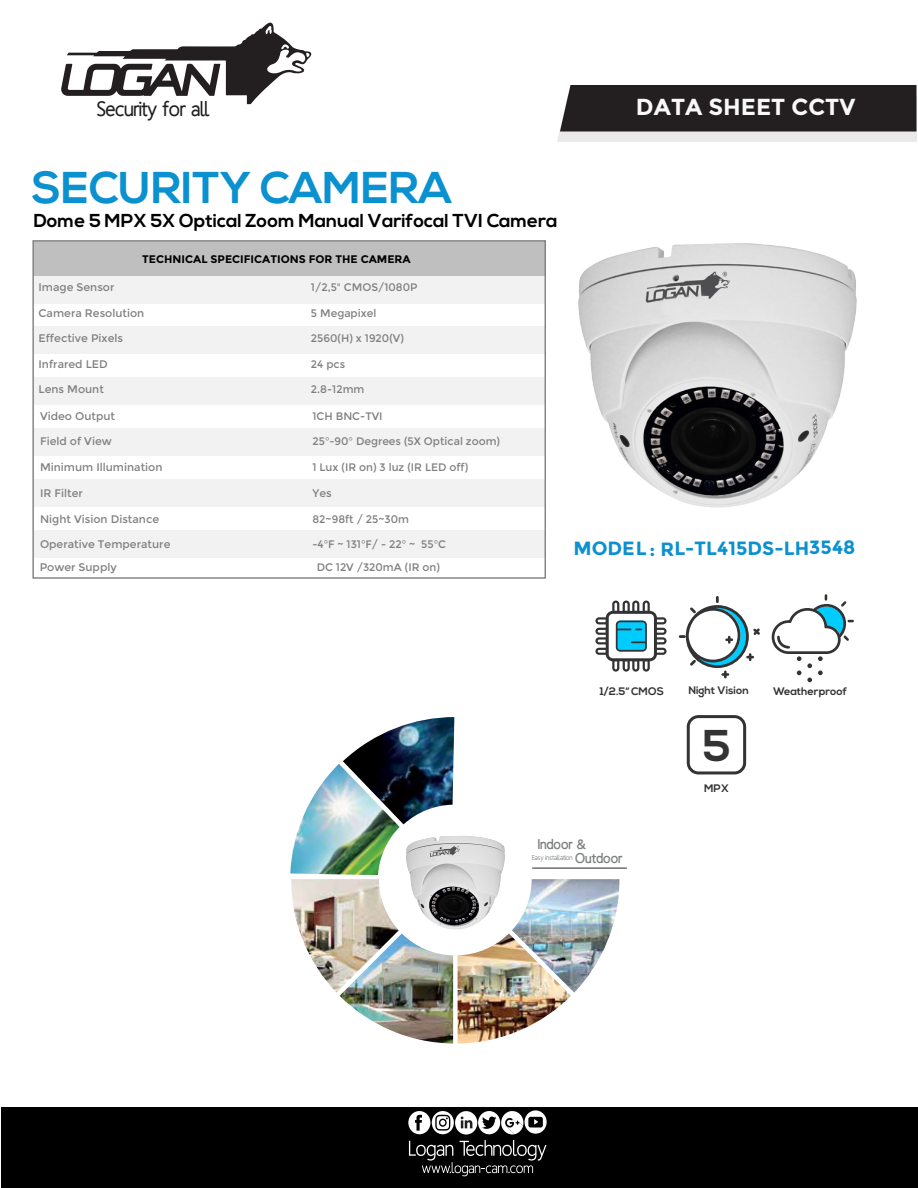
<style>
.page{position:relative;width:918px;height:1188px;background:#fff}
.page>*{position:absolute;margin:0;border:0;box-sizing:border-box;transform-origin:0 0}
.t1{font:700 44.4px "Nexa";color:#0b91d0}
.t2{font:700 44.4px "Nexa";color:#333}
.t3{font:700 23.1px "Montserrat";color:#f8f8f9}
.t4{font:700 20.85px "Homizio";color:#231f20}
.t5{font:700 19.2px "Montserrat";letter-spacing:-.01em;color:#0b91d0}
.t6{font:700 18.75px "Nexa";color:#000}
.t7{font:900 14.1px/13.6px "Homizio";color:#7c8081}
.t8{font:10.95px "Montserrat";color:#808080}
.t9{font:700 10.95px "Nexa";color:#333}
.t10{font:700 10.95px "Montserrat";color:#000}
.t11{font:7.05px "Homizio";color:#7c8081}
</style>
<div class="page">
<svg style="left:61px;top:22px;width:251px;height:82px"></svg>
<svg style="left:557px;top:85px;width:360px;height:57px;background:#4c494a"></svg>
<div style="left:2px;top:1107px;width:916px;height:81px;background:#000"></div>
<svg style="left:409px;top:1140px;width:138px;height:36px"></svg>
<svg style="left:408px;top:1111px;width:46px;height:23px"></svg>
<svg style="left:478px;top:1110px;width:69px;height:24px"></svg>
<svg style="left:455px;top:1111px;width:22px;height:24px"></svg>
<svg style="left:461px;top:1116px;width:11px;height:12px"></svg>
<img style="left:290px;top:764px;width:99px;height:111px">
<img style="left:343px;top:717px;width:111px;height:107px">
<img style="left:340px;top:949px;width:113px;height:95px">
<img style="left:291px;top:879px;width:108px;height:114px">
<img style="left:523px;top:879px;width:96px;height:114px">
<img style="left:458px;top:934px;width:113px;height:110px">
<div style="left:33px;top:241px;width:512px;height:37px;background:#bfbfbf"></div>
<div style="left:33px;top:276px;width:512px;height:27px;background:#f2f2f2"></div>
<div style="left:33px;top:327px;width:512px;height:27px;background:#f2f2f2"></div>
<div style="left:33px;top:378px;width:512px;height:27px;background:#f2f2f2"></div>
<div style="left:33px;top:429px;width:512px;height:27px;background:#f2f2f2"></div>
<div style="left:33px;top:479px;width:512px;height:28px;background:#f2f2f2"></div>
<div style="left:33px;top:530px;width:512px;height:28px;background:#f2f2f2"></div>
<img style="left:528px;top:240px;width:329px;height:324px">
<img style="left:389px;top:815px;width:134px;height:134px">
<div style="left:687px;top:715px;width:59px;height:59px;border:3px solid #333;border-radius:10px"></div>
<hr style="left:532px;top:868px;width:94px;height:1px;background:#7c8081">
<hr style="left:533px;top:868px;width:94px;height:1px;background:#7c8081">
<svg style="left:679px;top:596px;width:81px;height:82px"></svg>
<svg style="left:772px;top:594px;width:82px;height:88px"></svg>
<svg style="left:595px;top:601px;width:72px;height:71px"></svg>
<h3 class="t4" style="left:97px;top:97px;width:113px">Security for all</h3>
<h2 class="t3" style="left:636px;top:93px;width:221px">DATA SHEET CCTV</h2>
<h1 class="t1" style="left:32px;top:162px;width:422px">SECURITY CAMERA</h1>
<h3 class="t6" style="left:34px;top:209px;width:525px">Dome 5 MPX 5X Optical Zoom Manual Varifocal TVI Camera</h3>
<p class="t10" style="left:142px;top:253px;width:270px">TECHNICAL SPECIFICATIONS FOR THE CAMERA</p>
<p class="t8" style="left:39px;top:281px;width:77px">Image Sensor</p>
<p class="t8" style="left:311px;top:281px;width:108px">1/2,5" CMOS/1080P</p>
<p class="t8" style="left:39px;top:307px;width:107px">Camera Resolution</p>
<p class="t8" style="left:311px;top:307px;width:67px">5 Megapixel</p>
<p class="t8" style="left:39px;top:332px;width:86px">Effective Pixels</p>
<p class="t8" style="left:311px;top:332px;width:95px">2560(H) x 1920(V)</p>
<p class="t8" style="left:39px;top:358px;width:71px">Infrared LED</p>
<p class="t8" style="left:311px;top:358px;width:36px">24 pcs</p>
<p class="t8" style="left:39px;top:383px;width:67px">Lens Mount</p>
<p class="t8" style="left:311px;top:383px;width:55px">2.8-12mm</p>
<p class="t8" style="left:40px;top:410px;width:77px">Video Output</p>
<p class="t8" style="left:312px;top:410px;width:72px">1CH BNC-TVI</p>
<p class="t8" style="left:40px;top:435px;width:73px">Field of View</p>
<p class="t8" style="left:312px;top:435px;width:189px">25°-90° Degrees (5X Optical zoom)</p>
<p class="t8" style="left:40px;top:461px;width:124px">Minimum Illumination</p>
<p class="t8" style="left:312px;top:461px;width:157px">1 Lux (IR on) 3 luz (IR LED off)</p>
<p class="t8" style="left:40px;top:487px;width:44px">IR Filter</p>
<p class="t8" style="left:312px;top:487px;width:21px">Yes</p>
<p class="t8" style="left:40px;top:512px;width:121px">Night Vision Distance</p>
<p class="t8" style="left:312px;top:512px;width:98px">82~98ft / 25~30m</p>
<p class="t8" style="left:40px;top:538px;width:132px">Operative Temperature</p>
<p class="t8" style="left:312px;top:538px;width:135px">-4°F ~ 131°F/ - 22° ~ 55°C</p>
<p class="t8" style="left:40px;top:561px;width:79px">Power Supply</p>
<p class="t8" style="left:317px;top:561px;width:125px">DC 12V /320mA (IR on)</p>
<h3 class="t5" style="left:573px;top:537px;width:284px">MODEL: RL-TL415DS-LH3548</h3>
<p class="t9" style="left:600px;top:685px;width:66px">1/2.5“ CMOS</p>
<p class="t9" style="left:688px;top:684px;width:62px">Night Vision</p>
<p class="t9" style="left:773px;top:685px;width:75px">Weatherproof</p>
<h1 class="t2" style="left:702px;top:720px;width:29px">5</h1>
<p class="t7" style="left:575px;top:837px;width:49px;text-indent:-38px">Indoor &amp;<br>Outdoor</p>
<p class="t11" style="left:532px;top:854px;width:42px">Easy installation</p>
<p class="t9" style="left:704px;top:782px;width:26px">MPX</p>
</div>
